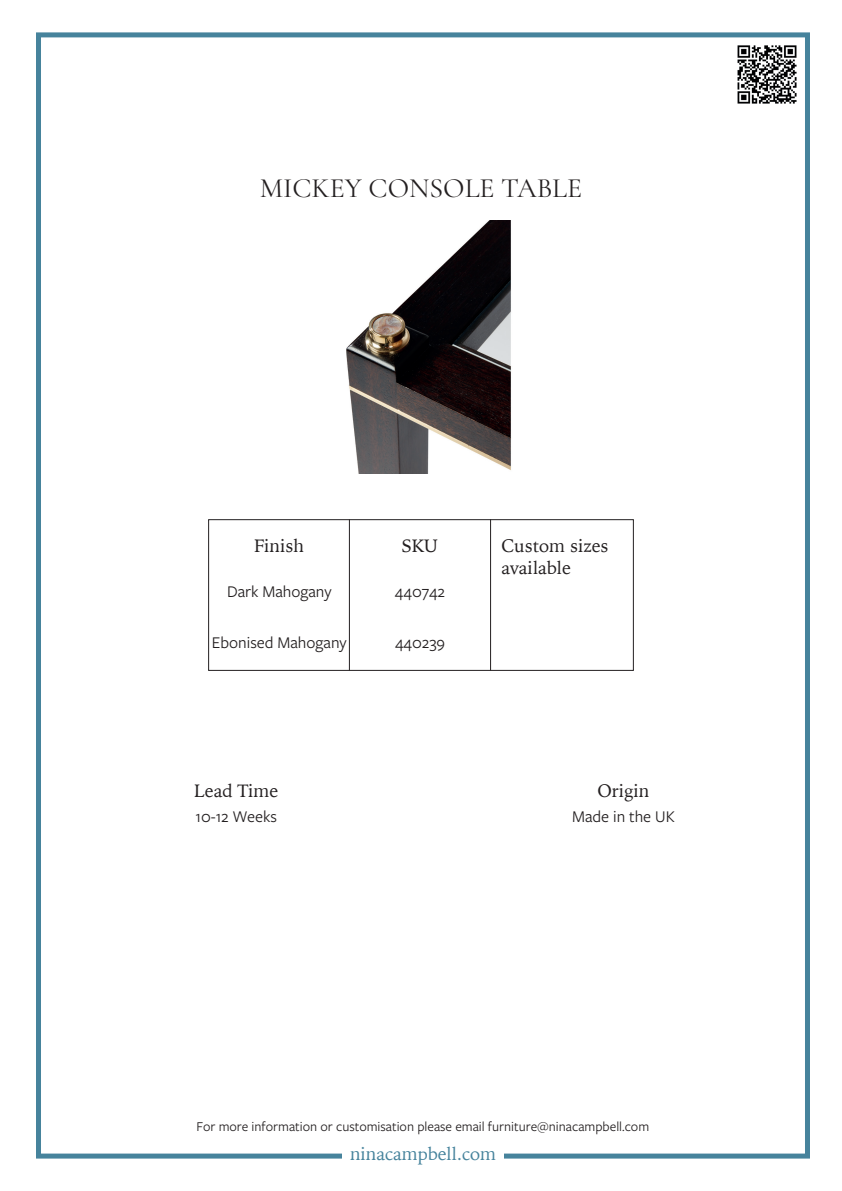
<style>
.page{position:relative;width:842px;height:1191px;background:#fff}
.page>*{position:absolute;margin:0;border:0;box-sizing:border-box;transform-origin:0 0}
.t1{font:28px "Cormorant Garamond";color:#231f20}
.t2{font:18px/21.6px "Iowan Old Style";color:#231f20}
.t3{font:18px "Iowan Old Style";color:#46839c}
.t4{font:17px "Freight Sans Pro";color:#231f20}
.t5{font:14px "Freight Sans Pro";color:#231f20}
</style>
<div class="page">
<div style="left:36px;top:32px;width:774px;height:1126px;border:5px solid #46839c"></div>
<div style="left:342px;top:1144px;width:162px;height:27px;background:#fff"></div>
<img style="left:737px;top:45px;width:59px;height:58px">
<img style="left:346px;top:221px;width:165px;height:252px">
<div style="left:208px;top:519px;width:426px;height:151px;border:1px solid #231f20"></div>
<hr style="left:349px;top:519px;width:1px;height:151px;background:#231f20">
<hr style="left:490px;top:519px;width:1px;height:151px;background:#231f20">
<h1 class="t1" style="left:260px;top:171px;width:324px">MICKEY CONSOLE TABLE</h1>
<p class="t2" style="left:254px;top:534px;width:51px">Finish</p>
<p class="t2" style="left:402px;top:534px;width:38px">SKU</p>
<p class="t4" style="left:227px;top:580px;width:106px">Dark Mahogany</p>
<p class="t4" style="left:395px;top:580px;width:52px">440742</p>
<p class="t4" style="left:212px;top:631px;width:136px">Ebonised Mahogany</p>
<p class="t4" style="left:395px;top:631px;width:52px">440239</p>
<p class="t2" style="left:501px;top:534px;width:109px">Custom sizes available</p>
<p class="t2" style="left:194px;top:779px;width:85px">Lead Time</p>
<p class="t2" style="left:597px;top:779px;width:53px">Origin</p>
<p class="t4" style="left:195px;top:804px;width:83px">10-12 Weeks</p>
<p class="t4" style="left:572px;top:804px;width:104px">Made in the UK</p>
<p class="t5" style="left:196px;top:1117px;width:454px">For more information or customisation please email furniture@ninacampbell.com</p>
<p class="t3" style="left:350px;top:1137px;width:147px">ninacampbell.com</p>
</div>
